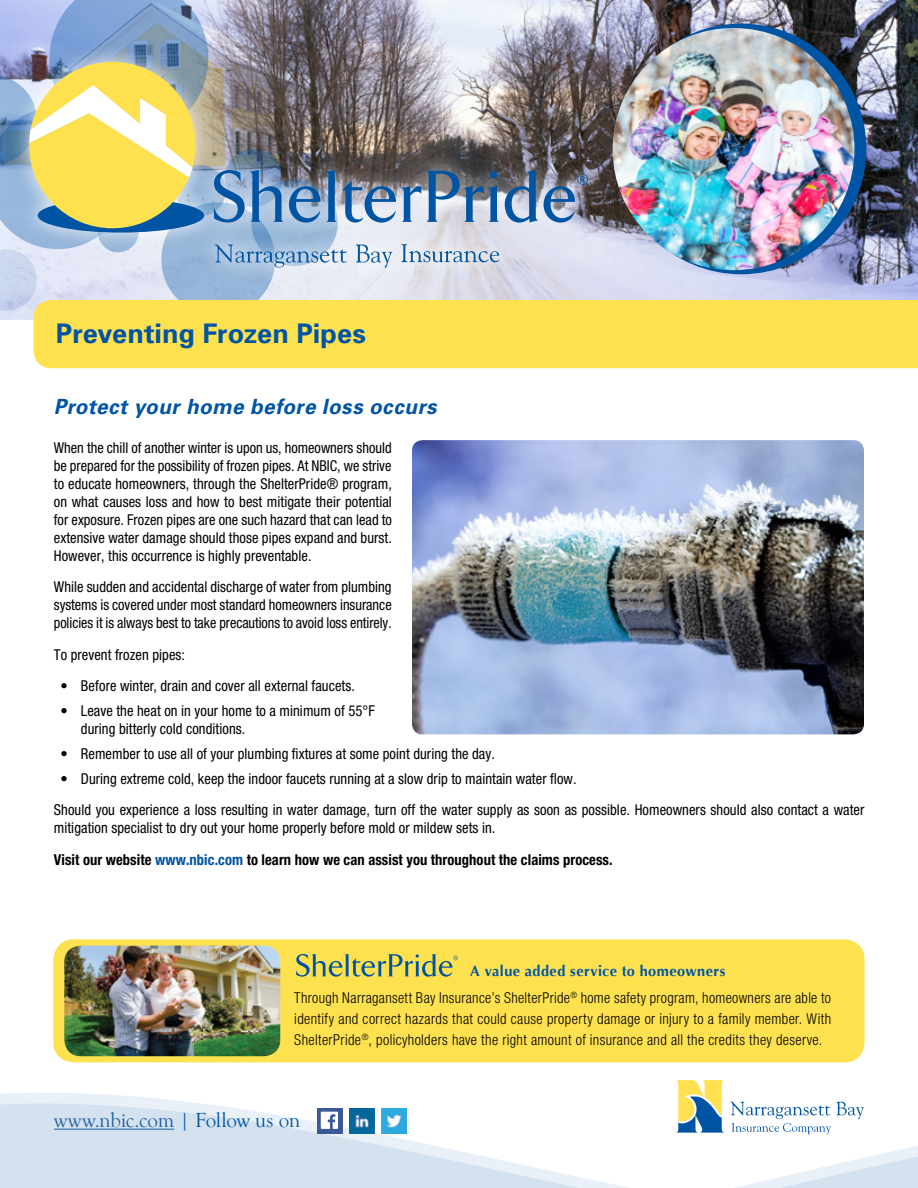
<style>
.page{position:relative;width:918px;height:1188px;background:#fff}
.page>*{position:absolute;margin:0;border:0;box-sizing:border-box;transform-origin:0 0}
.t1{font:700 27px "Univers";color:#0054a4}
.t2{font:italic 700 21px "Univers";letter-spacing:.025em;color:#0054a4}
.t3{font:21px "Goudy Old Style T";letter-spacing:-.015em;color:#215e9e}
.t4{font:condensed 15px/18px "Helvetica Neue";letter-spacing:.005em;color:#000}
.t5{font:condensed 15px/18px "Helvetica Neue";letter-spacing:.005em;color:#000;text-align:justify;scale:.96 1}
.t6{font:300 condensed 15px/21px "Helvetica Neue";letter-spacing:.025em;color:#000;text-align:justify;scale:.96 1}
.t7{font:700 15px "Optima";letter-spacing:.03em;color:#0054a4}
.s1{font-weight:700}
.s2{font-weight:700;color:#0054a4}
.s3{color:#0054a4}
</style>
<div class="page">
<svg style="left:0;top:1093px;width:918px;height:95px"></svg>
<img style="left:0;top:0;width:918px;height:320px">
<div style="left:161px;top:202px;width:114px;height:114px;background:#97b5d8;border-radius:50%"></div>
<div style="left:616px;top:24px;width:250px;height:250px;background:#0054a4;border-radius:50%"></div>
<img style="left:613px;top:28px;width:241px;height:242px;border-radius:121px">
<img style="left:412px;top:440px;width:452px;height:294px">
<svg style="left:676px;top:1080px;width:48px;height:53px"></svg>
<svg style="left:730px;top:1102px;width:134px;height:32px"></svg>
<div style="left:10px;top:43px;width:596px;height:243px;background:#fff;opacity:.75"></div>
<svg style="left:0;top:0;width:208px;height:311px;background:#bfc6b2"></svg>
<svg style="left:505px;top:170px;width:33px;height:53px;background:#6785a9"></svg>
<svg style="left:544px;top:174px;width:44px;height:49px;background:#798ba8"></svg>
<svg style="left:214px;top:170px;width:285px;height:98px;background:#97aec8"></svg>
<div style="left:53px;top:939px;width:812px;height:123px;background:#fee14f;border-radius:20px"></div>
<img style="left:64px;top:946px;width:216px;height:110px">
<svg style="left:296px;top:954px;width:162px;height:23px"></svg>
<hr style="left:54px;top:1129px;width:120px;height:1px;background:#215e9e">
<div style="left:33px;top:300px;width:885px;height:68px;background:#fee14f"></div>
<img style="left:349px;top:1109px;width:26px;height:25px">
<img style="left:381px;top:1109px;width:26px;height:25px">
<div style="left:317px;top:1109px;width:26px;height:25px;background:#3b5999"></div>
<svg style="left:321px;top:1112px;width:17px;height:17px"></svg>
<h1 class="t1" style="left:56px;top:316px;width:312px">Preventing Frozen Pipes</h1>
<h2 class="t2" style="left:54px;top:393px;width:384px">Protect your home before loss occurs</h2>
<p class="t5" style="left:54px;top:438px;width:354px">When the chill of another winter is upon us, homeowners should be prepared for the possibility of frozen pipes. At NBIC, we strive to educate homeowners, through the ShelterPride® program, on what causes loss and how to best mitigate their potential for exposure. Frozen pipes are one such hazard that can lead to extensive water damage should those pipes expand and burst.<br>However, this occurrence is highly preventable.</p>
<p class="t4" style="left:54px;top:578px;width:339px;text-align:justify">While sudden and accidental discharge of water from plumbing systems is covered under most standard homeowners insurance policies it is always best to take precautions to avoid loss entirely.</p>
<p class="t4" style="left:54px;top:645px;width:133px">To prevent frozen pipes:</p>
<p class="t4" style="left:61px;top:677px;width:296px">• Before winter, drain and cover all external faucets.</p>
<p class="t4" style="left:81px;top:702px;width:295px;text-indent:-20px">• Leave the heat on in your home to a minimum of 55°F during bitterly cold conditions.</p>
<p class="t4" style="left:61px;top:744px;width:436px">• Remember to use all of your plumbing fixtures at some point during the day.</p>
<p class="t4" style="left:54px;top:762px;width:812px;line-height:31.5px;text-indent:7px">• During extreme cold, keep the indoor faucets running at a slow drip to maintain water flow.<br>Should you experience a loss resulting in water damage, turn off the water supply as soon as possible. Homeowners should also contact a water</p>
<p class="t4" style="left:54px;top:812px;width:560px;line-height:31.5px">mitigation specialist to dry out your home properly before mold or mildew sets in.<br><span class="s1">Visit our website</span> <span class="s2">www.nbic.com</span> <span class="s1">to learn how we can assist you throughout the claims process.</span></p>
<p class="t7" style="left:470px;top:962px;width:257px">A value added service to homeowners</p>
<p class="t6" style="left:294px;top:987px;width:561px">Through Narragansett Bay Insurance’s ShelterPride<sup>®</sup> home safety program, homeowners are able to identify and correct hazards that could cause property damage or injury to a family member. With ShelterPride<sup>®</sup>, policyholders have the right amount of insurance and all the credits they deserve.</p>
<h2 class="t3" style="left:54px;top:1109px;width:248px">www.nbic.com <span class="s3">| Follow us on</span></h2>
</div>
